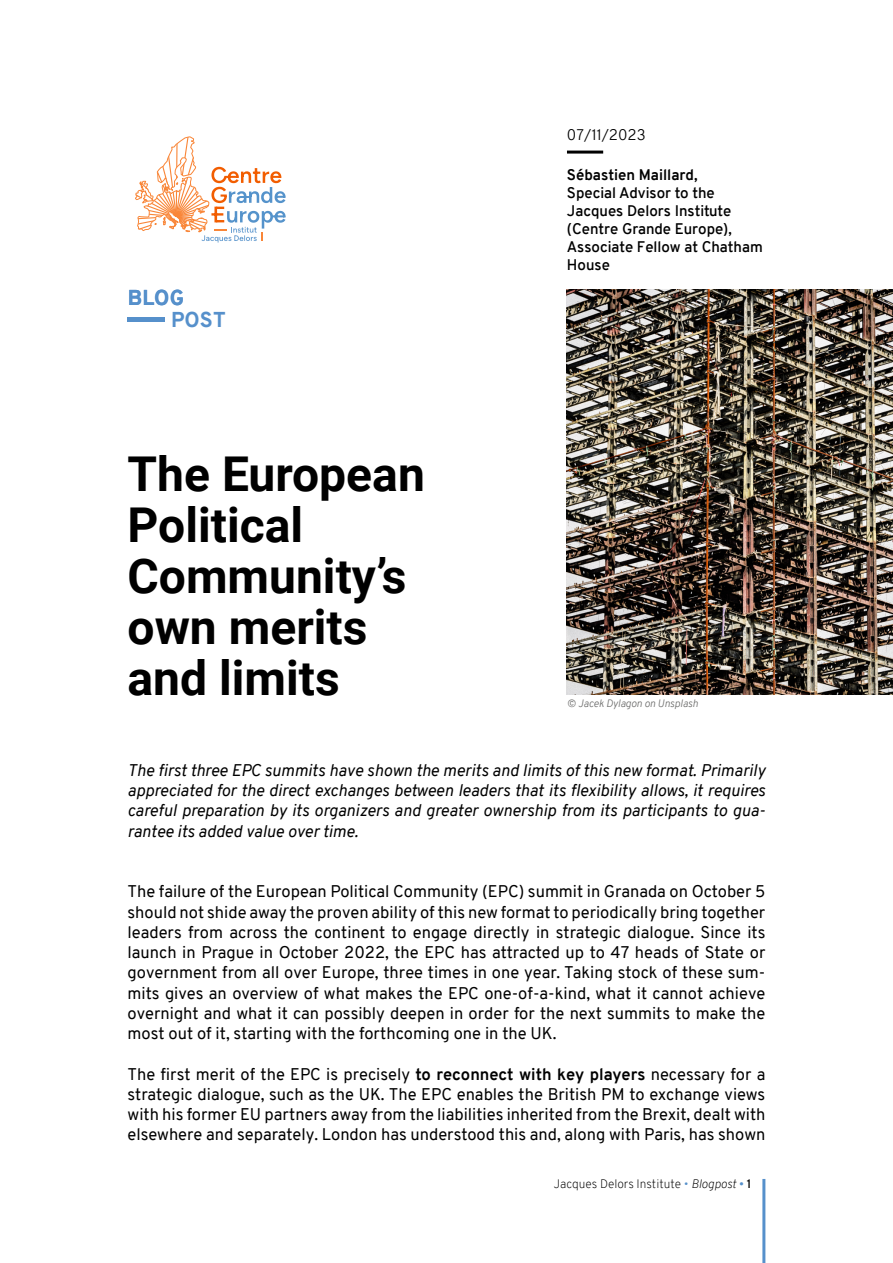
<style>
.page{position:relative;width:893px;height:1263px;background:#fff}
.page>*{position:absolute;margin:0;border:0;box-sizing:border-box;transform-origin:0 0}
.t1{font:700 48px/51px "Roboto";color:#000}
.t2{font:800 21px "Overpass";letter-spacing:.01em;color:#5690cb}
.t3{font:16.5px/20.2px "Overpass";color:#000;text-align:justify}
.t4{font:italic 16.5px/20.2px "Overpass";color:#000;text-align:justify}
.t5{font:600 15px/18px "Overpass";color:#000}
.t6{font:700 15px "Overpass";color:#000}
.t7{font:300 15px "Overpass";color:#000}
.t8{font:200 12px "Overpass";color:#000}
.t9{font:italic 300 10.5px "Overpass";letter-spacing:-.01em;color:#6f6f6e}
.s1{font-weight:700}
.s2{color:#5690cb}
.s3{font-style:italic}
.s4{font-weight:300;color:#5690cb}
.s5{font-weight:600}
</style>
<div class="page">
<hr style="left:762px;top:1179px;width:3px;height:84px;background:#5690cb">
<svg style="left:135px;top:136px;width:151px;height:107px"></svg>
<div style="left:128px;top:317px;width:37px;height:5px;background:#5690cb"></div>
<hr style="left:567px;top:151px;width:36px;height:3px;background:#000">
<img style="left:567px;top:290px;width:326px;height:405px">
<p class="t2" style="left:128px;top:283px;width:58px">BLOG</p>
<p class="t2" style="left:171px;top:305px;width:56px">POST</p>
<h1 class="t1" style="left:128px;top:446px;width:299px">The European<br>Political<br>Community’s own merits and limits</h1>
<p class="t7" style="left:567px;top:124px;width:80px">07/11/2023</p>
<p class="t6" style="left:567px;top:164px;width:132px">Sébastien Maillard,</p>
<p class="t5" style="left:567px;top:183px;width:197px">Special Advisor to the<br>Jacques Delors Institute (Centre Grande Europe),<br>Associate Fellow at Chatham<br>House</p>
<p class="t9" style="left:567px;top:696px;width:133px">© Jacek Dylagon on Unsplash</p>
<p class="t4" style="left:128px;top:760px;width:639px">The first three EPC summits have shown the merits and limits of this new format. Primarily appreciated for the direct exchanges between leaders that its flexibility allows, it requires careful preparation by its organizers and greater ownership from its participants to gua&shy;rantee its added value over time.</p>
<p class="t3" style="left:128px;top:881px;width:639px">The failure of the European Political Community (EPC) summit in Granada on October 5 should not shide away the proven ability of this new format to periodically bring together leaders from across the continent to engage directly in strategic dialogue. Since its launch in Prague in October 2022, the EPC has attracted up to 47 heads of State or government from all over Europe, three times in one year. Taking stock of these sum&shy;mits gives an overview of what makes the EPC one-of-a-kind, what it cannot achieve overnight and what it can possibly deepen in order for the next summits to make the most out of it, starting with the forthcoming one in the UK.</p>
<p class="t3" style="left:128px;top:1064px;width:639px">The first merit of the EPC is precisely <span class="s1">to reconnect with key players</span> necessary for a strategic dialogue, such as the UK. The EPC enables the British PM to exchange views with his former EU partners away from the liabilities inherited from the Brexit, dealt with elsewhere and separately. London has understood this and, along with Paris, has shown</p>
<p class="t8" style="left:554px;top:1175px;width:199px">Jacques Delors Institute <span class="s2">•</span> <span class="s3">Blogpost</span> <span class="s4">•</span> <span class="s5">1</span></p>
</div>
